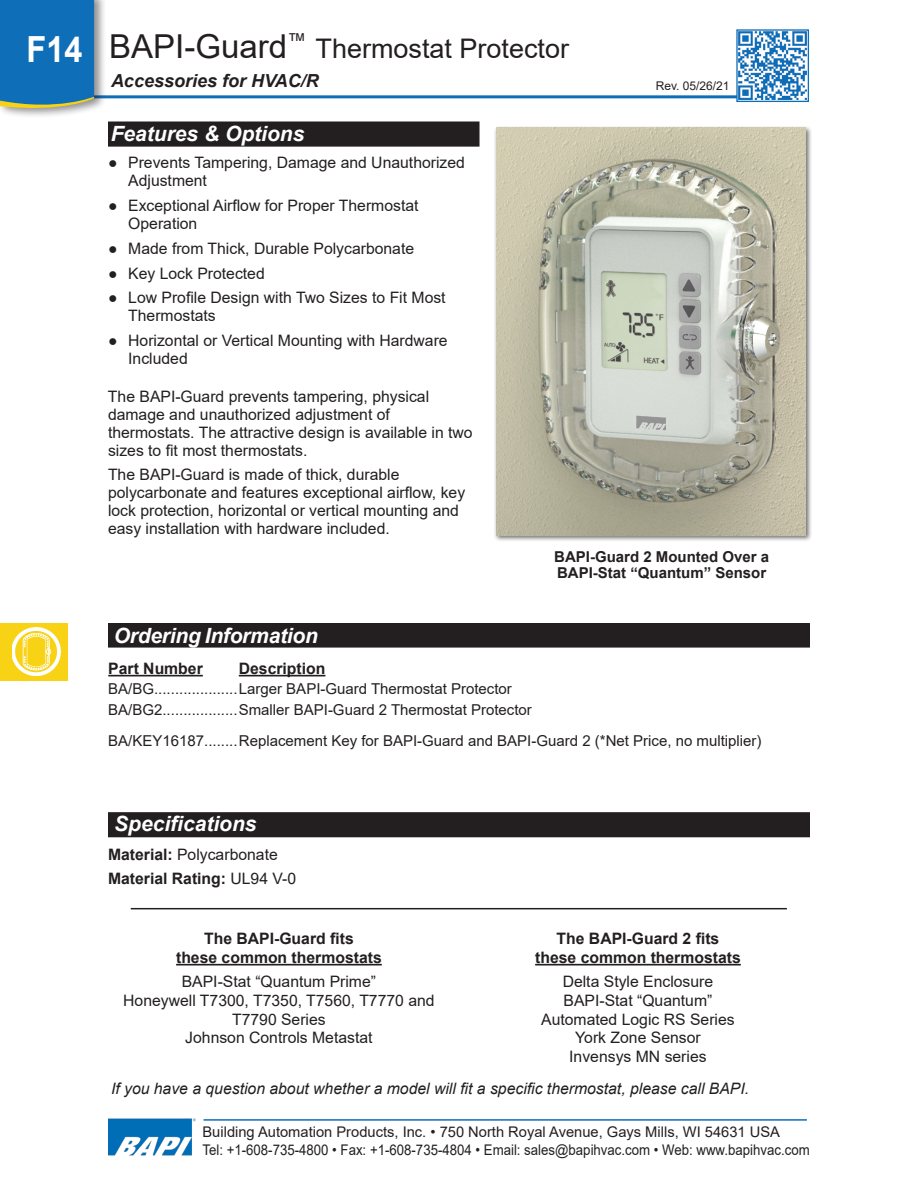
<style>
.page{position:relative;width:918px;height:1188px;background:#fff}
.page>*{position:absolute;margin:0;border:0;box-sizing:border-box;transform-origin:0 0}
.Sub_Section_Title{font:27px "Arial";color:#231f20}
.Subhead{font:italic 700 21px "Arial";color:#fff}
.Bodyhead{font:italic 700 21px "Arial";letter-spacing:-.01em;color:#fff}
.t1{font:italic 700 18px "Arial";color:#231f20}
.Body_text{font:15.75px/18px "Arial";color:#231f20}
.Body_text-2{font:700 15.75px "Arial";color:#231f20}
.Body_text-3{font:italic 15.75px "Arial";color:#231f20}
.t2{font:15px "Arial";color:#231f20}
.Pict_Title{font:700 15px/16.5px "Arial";color:#231f20}
.t3{font:14.7px/18px "Arial";color:#231f20}
.Body_text-4{font:12px "Arial";color:#231f20}
.s1{font-weight:700;font-size:36px;color:#fff}
.s2{font-size:33px}
.s3{font-weight:700}
.s4{font-weight:400}
</style>
<div class="page">
<hr style="left:14px;top:95px;width:780px;height:3px;background:#0e6eb8">
<div style="left:0;top:0;width:107px;height:119px;background:#231f20;opacity:.5"></div>
<svg style="left:0;top:0;width:94px;height:113px;background:#2076b4"></svg>
<svg style="left:738px;top:31px;width:69px;height:69px"></svg>
<img style="left:739px;top:32px;width:68px;height:68px">
<div style="left:736px;top:29px;width:73px;height:73px;border:1px solid #0e6eb8"></div>
<hr style="left:204px;top:1119px;width:603px;height:2px;background:#0e6eb8">
<img style="left:108px;top:1118px;width:87px;height:38px">
<div style="left:0;top:623px;width:68px;height:57px;background:#f8d215"></div>
<img style="left:13px;top:627px;width:48px;height:49px">
<div style="left:109px;top:813px;width:700px;height:24px;background:#231f20"></div>
<div style="left:108px;top:812px;width:702px;height:25px;border:2px solid #231f20"></div>
<div style="left:109px;top:122px;width:370px;height:24px;background:#231f20"></div>
<div style="left:108px;top:122px;width:372px;height:25px;border:2px solid #231f20"></div>
<hr style="left:176px;top:964px;width:206px;height:2px;background:#231f20">
<hr style="left:535px;top:964px;width:206px;height:2px;background:#231f20">
<div style="left:493px;top:125px;width:319px;height:417px;background:#231f20;opacity:.65"></div>
<img style="left:496px;top:127px;width:309px;height:409px">
<hr style="left:131px;top:908px;width:656px;height:1px;background:#231f20">
<div style="left:109px;top:624px;width:700px;height:23px;background:#231f20"></div>
<div style="left:108px;top:623px;width:702px;height:25px;border:2px solid #231f20"></div>
<hr style="left:108px;top:675px;width:95px;height:1px;background:#231f20">
<hr style="left:239px;top:675px;width:86px;height:1px;background:#231f20">
<p class="Sub_Section_Title" style="left:27px;top:30px;width:544px"><span class="s1">F14</span> <span class="s2">BAPI-Guard</span><sup>™</sup> Thermostat Protector</p>
<p class="t1" style="left:111px;top:69px;width:209px">Accessories for HVAC/R</p>
<p class="Subhead" style="left:111px;top:119px;width:195px">Features &amp; Options</p>
<p class="Body_text" style="left:128px;top:154px;width:338px;text-indent:-20px">● Prevents Tampering, Damage and Unauthorized<br>Adjustment</p>
<p class="Body_text" style="left:128px;top:196px;width:292px;text-indent:-20px">● Exceptional Airflow for Proper Thermostat<br>Operation</p>
<p class="Body_text" style="left:108px;top:239px;width:308px">● Made from Thick, Durable Polycarbonate</p>
<p class="Body_text" style="left:108px;top:264px;width:158px">● Key Lock Protected</p>
<p class="Body_text" style="left:128px;top:289px;width:319px;text-indent:-20px">● Low Profile Design with Two Sizes to Fit Most<br>Thermostats</p>
<p class="Body_text" style="left:128px;top:331px;width:321px;text-indent:-20px">● Horizontal or Vertical Mounting with Hardware<br>Included</p>
<p class="Body_text" style="left:108px;top:387px;width:366px">The BAPI-Guard prevents tampering, physical damage and unauthorized adjustment of thermostats. The attractive design is available in two sizes to fit most thermostats.</p>
<p class="Body_text" style="left:108px;top:466px;width:359px">The BAPI-Guard is made of thick, durable polycarbonate and features exceptional airflow, key lock protection, horizontal or vertical mounting and easy installation with hardware included.</p>
<p class="Body_text-4" style="left:656px;top:77px;width:75px">Rev. 05/26/21</p>
<p class="Pict_Title" style="left:554px;top:548px;width:217px">BAPI-Guard 2 Mounted Over a<br>BAPI-Stat “Quantum” Sensor</p>
<p class="Bodyhead" style="left:114px;top:621px;width:206px">Ordering Information</p>
<p class="Body_text-2" style="left:108px;top:657px;width:96px">Part Number</p>
<p class="Body_text-2" style="left:239px;top:657px;width:88px">Description</p>
<p class="t2" style="left:108px;top:679px;width:405px">BA/BG....................Larger BAPI-Guard Thermostat Protector</p>
<p class="t2" style="left:108px;top:699px;width:425px">BA/BG2..................Smaller BAPI-Guard 2 Thermostat Protector</p>
<p class="t2" style="left:108px;top:731px;width:655px">BA/KEY16187........Replacement Key for BAPI-Guard and BAPI-Guard 2 (*Net Price, no multiplier)</p>
<p class="Subhead" style="left:114px;top:809px;width:144px">Specifications</p>
<p class="Body_text" style="left:108px;top:845px;width:171px"><span class="s3">Material:</span> Polycarbonate</p>
<p class="Body_text-2" style="left:108px;top:868px;width:190px">Material Rating: <span class="s4">UL94 V-0</span></p>
<p class="Body_text-2" style="left:557px;top:928px;width:164px">The BAPI-Guard 2 fits</p>
<p class="Body_text-2" style="left:535px;top:946px;width:207px">these common thermostats</p>
<p class="Body_text" style="left:563px;top:973px;width:152px">Delta Style Enclosure</p>
<p class="Body_text" style="left:564px;top:991px;width:150px">BAPI-Stat “Quantum”</p>
<p class="Body_text" style="left:541px;top:1010px;width:195px">Automated Logic RS Series</p>
<p class="Body_text" style="left:569px;top:1028px;width:139px;line-height:18.8px;text-align:center">York Zone Sensor<br>Invensys MN series</p>
<p class="Body_text-3" style="left:111px;top:1078px;width:640px">If you have a question about whether a model will fit a specific thermostat, please call BAPI.</p>
<p class="Body_text-2" style="left:204px;top:928px;width:151px">The BAPI-Guard fits</p>
<p class="Body_text-2" style="left:176px;top:946px;width:207px">these common thermostats</p>
<p class="Body_text" style="left:182px;top:973px;width:196px">BAPI-Stat “Quantum Prime”</p>
<p class="Body_text" style="left:123px;top:991px;width:313px">Honeywell T7300, T7350, T7560, T7770 and</p>
<p class="Body_text" style="left:232px;top:1010px;width:95px">T7790 Series</p>
<p class="Body_text" style="left:185px;top:1029px;width:189px">Johnson Controls Metastat</p>
<p class="t3" style="left:202px;top:1123px;width:609px">Building Automation Products, Inc. • 750 North Royal Avenue, Gays Mills, WI 54631 USA<br>Tel: +1-608-735-4800 • Fax: +1-608-735-4804 • Email: sales@bapihvac.com • Web: www.bapihvac.com</p>
</div>
